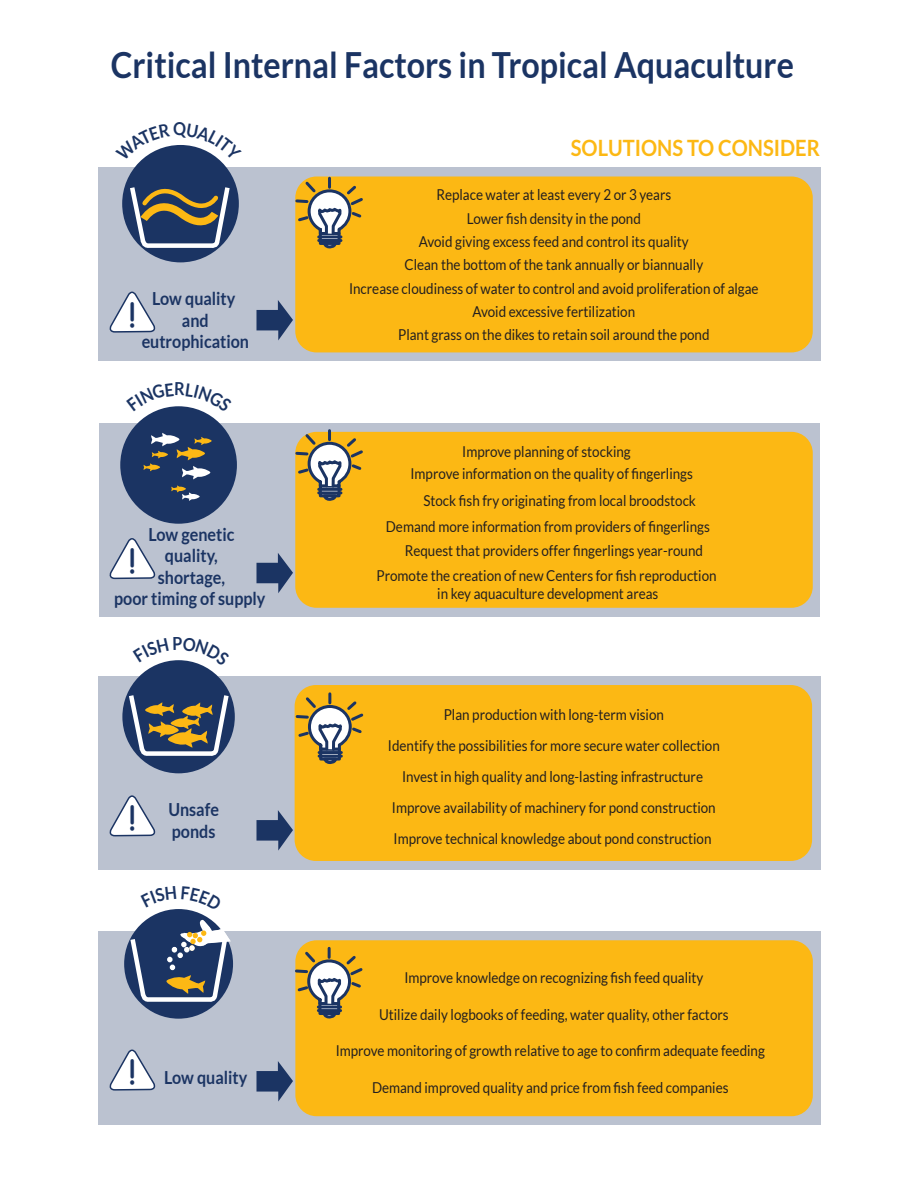
<style>
.page{position:relative;width:918px;height:1188px;background:#fff}
.page>*{position:absolute;margin:0;border:0;box-sizing:border-box;transform-origin:0 0}
.t1{font:700 39.3px "Miso";color:#1b3463;scale:.9 1}
.t2{font:700 36px "Lato";color:#1b3463;scale:.9 1}
.t3{font:700 22.5px "Lato";color:#fcb814;scale:.9 1}
.t4{font:700 18px/21.6px "Lato";color:#1b3463;text-align:center;scale:.9 1}
.t5{font:15px/23.4px "Lato";color:#231f20;text-align:center;scale:.9 1}
.s1{font-family:"Miso";font-size:39.3px}
</style>
<div class="page">
<div style="left:98px;top:931px;width:722px;height:194px;background:#bbc2d0"></div>
<div style="left:295px;top:940px;width:518px;height:176px;background:#fcb814;border-radius:21px"></div>
<div style="left:98px;top:676px;width:722px;height:194px;background:#bbc2d0"></div>
<div style="left:295px;top:685px;width:517px;height:176px;background:#fcb814;border-radius:21px"></div>
<div style="left:99px;top:423px;width:721px;height:193px;background:#bbc2d0"></div>
<div style="left:295px;top:432px;width:518px;height:176px;background:#fcb814;border-radius:21px"></div>
<div style="left:98px;top:168px;width:722px;height:193px;background:#bbc2d0"></div>
<div style="left:295px;top:177px;width:518px;height:175px;background:#fcb814;border-radius:21px"></div>
<svg style="left:256px;top:300px;width:37px;height:40px"></svg>
<svg style="left:295px;top:945px;width:68px;height:75px"></svg>
<svg style="left:109px;top:292px;width:47px;height:41px"></svg>
<div style="left:122px;top:145px;width:117px;height:117px;background:#1b3463;border-radius:50%"></div>
<svg style="left:127px;top:180px;width:109px;height:83px"></svg>
<div style="left:120px;top:406px;width:117px;height:118px;background:#1b3463;border-radius:50%"></div>
<svg style="left:144px;top:433px;width:68px;height:46px"></svg>
<svg style="left:171px;top:485px;width:29px;height:16px"></svg>
<svg style="left:109px;top:538px;width:47px;height:41px"></svg>
<div style="left:122px;top:660px;width:113px;height:113px;background:#1b3463;border-radius:50%"></div>
<svg style="left:109px;top:690px;width:123px;height:146px"></svg>
<div style="left:124px;top:909px;width:109px;height:110px;background:#1b3463;border-radius:50%"></div>
<svg style="left:127px;top:920px;width:105px;height:99px"></svg>
<svg style="left:109px;top:1050px;width:47px;height:41px"></svg>
<svg style="left:256px;top:553px;width:37px;height:40px"></svg>
<svg style="left:256px;top:810px;width:37px;height:41px"></svg>
<svg style="left:256px;top:1061px;width:37px;height:41px"></svg>
<svg style="left:294px;top:691px;width:70px;height:75px"></svg>
<svg style="left:295px;top:429px;width:70px;height:73px"></svg>
<svg style="left:295px;top:176px;width:70px;height:74px"></svg>
<svg style="left:140px;top:145px;width:81px;height:16px"></svg>
<svg style="left:153px;top:406px;width:51px;height:6px"></svg>
<svg style="left:154px;top:660px;width:50px;height:6px"></svg>
<svg style="left:169px;top:909px;width:19px;height:1px"></svg>
<h2 class="t2" style="left:111px;top:45px;width:760px">Critical Internal Factors in Tropical Aquaculture</h2>
<h1 class="t1" style="left:129px;top:292px;width:9px">!</h1>
<p class="t4" style="left:142px;top:287px;width:121px">Low quality and eutrophication</p>
<p class="t4" style="left:114px;top:523px;width:170px">Low genetic<br>quality,<br>shortage,<br>poor timing of supply</p>
<h1 class="t1" style="left:129px;top:538px;width:9px">!</h1>
<h1 class="t1" style="left:129px;top:796px;width:9px">!</h1>
<p class="t4" style="left:168px;top:798px;width:58px;text-align:left">Unsafe ponds</p>
<p class="t4" style="left:129px;top:1067px;width:133px"><span class="s1">!</span> Low quality</p>
<h3 class="t3" style="left:571px;top:135px;width:278px">SOLUTIONS TO CONSIDER</h3>
<p class="t5" style="left:404px;top:183px;width:334px">Replace water at least every 2 or 3 years<br>Lower fish density in the pond<br>Avoid giving excess feed and control its quality Clean the bottom of the tank annually or biannually</p>
<p class="t5" style="left:398px;top:300px;width:348px">Avoid excessive fertilization<br>Plant grass on the dikes to retain soil around the pond</p>
<p class="t5" style="left:349px;top:277px;width:457px">Increase cloudiness of water to control and avoid proliferation of algae</p>
<p class="t5" style="left:462px;top:440px;width:189px">Improve planning of stocking</p>
<p class="t5" style="left:423px;top:489px;width:304px">Stock fish fry originating from local broodstock</p>
<p class="t5" style="left:410px;top:462px;width:315px">Improve information on the quality of fingerlings</p>
<p class="t5" style="left:405px;top:515px;width:341px;text-align:left;text-indent:-19px">Demand more information from providers of fingerlings<br>Request that providers offer fingerlings year-round</p>
<p class="t5" style="left:376px;top:567px;width:379px;line-height:18px">Promote the creation of new Centers for fish reproduction in key aquaculture development areas</p>
<p class="t5" style="left:388px;top:698px;width:370px;line-height:31px">Plan production with long-term vision<br>Identify the possibilities for more secure water collection</p>
<p class="t5" style="left:402px;top:764px;width:336px">Invest in high quality and long-lasting infrastructure</p>
<p class="t5" style="left:392px;top:792px;width:361px;line-height:31px;text-align:left">Improve availability of machinery for pond construction<br>Improve technical knowledge about pond construction</p>
<p class="t5" style="left:404px;top:965px;width:334px">Improve knowledge on recognizing fish feed quality</p>
<p class="t5" style="left:379px;top:1002px;width:390px">Utilize daily logbooks of feeding, water quality, other factors</p>
<p class="t5" style="left:336px;top:1039px;width:478px">Improve monitoring of growth relative to age to confirm adequate feeding</p>
<p class="t5" style="left:372px;top:1076px;width:398px">Demand improved quality and price from fish feed companies</p>
</div>
